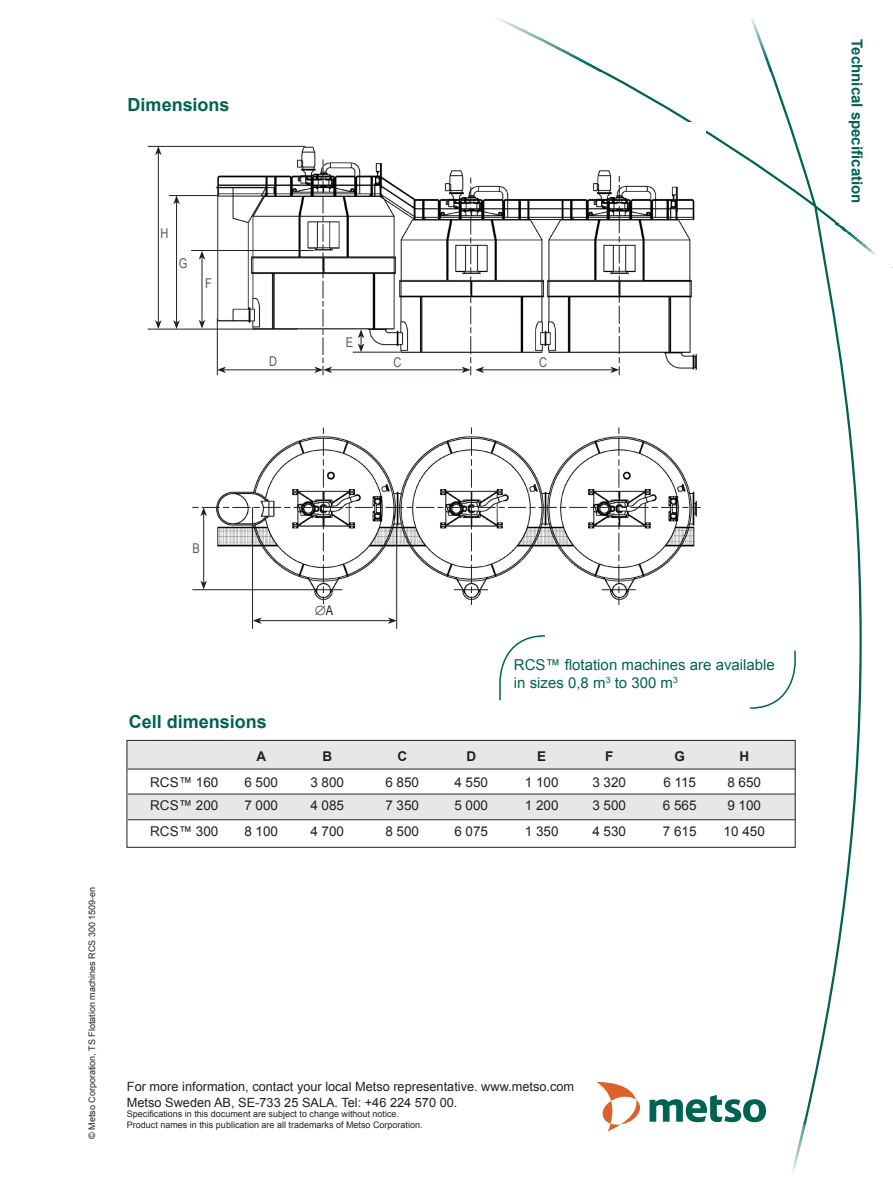
<style>
.page{position:relative;width:893px;height:1191px;background:#fff}
.page>*{position:absolute;margin:0;border:0;box-sizing:border-box;transform-origin:0 0}
.Paragraph_heading{font:700 18px "Arial";color:#006253}
.t1{font:15px/18px "Arial";color:#006253}
.t2{font:700 15px "Arial";color:#006253}
.Brötext{font:13.5px "Arial";color:#231f20}
.Rosa_rad{font:13.5px "Arial";color:#231f20}
.Brötext-2{font:700 13.5px "Arial";color:#231f20}
.Intro_lead_text{font:13.5px "Arial Narrow";color:#57585a}
.Brötext-3{font:13.5px "Arial Narrow";color:#231f20}
.t3{font:12.75px/15.3px "Arial";color:#231f20}
.t4{font:9px/10.8px "Arial";color:#231f20}
</style>
<div class="page">
<svg style="left:458px;top:71px;width:435px;height:1061px"></svg>
<img style="left:496px;top:18px;width:277px;height:53px">
<svg style="left:863px;top:258px;width:29px;height:24px"></svg>
<img style="left:857px;top:253px;width:35px;height:5px">
<img style="left:855px;top:251px;width:35px;height:2px">
<img style="left:853px;top:249px;width:35px;height:2px">
<img style="left:851px;top:248px;width:35px;height:2px">
<img style="left:849px;top:246px;width:35px;height:2px">
<img style="left:847px;top:244px;width:35px;height:2px">
<img style="left:845px;top:243px;width:35px;height:2px">
<img style="left:843px;top:241px;width:35px;height:2px">
<img style="left:841px;top:239px;width:35px;height:3px">
<img style="left:839px;top:237px;width:35px;height:3px">
<img style="left:837px;top:236px;width:35px;height:2px">
<img style="left:835px;top:234px;width:35px;height:3px">
<img style="left:833px;top:233px;width:35px;height:2px">
<img style="left:832px;top:231px;width:34px;height:2px">
<img style="left:830px;top:230px;width:34px;height:2px">
<img style="left:830px;top:228px;width:32px;height:2px">
<svg style="left:831px;top:214px;width:29px;height:15px"></svg>
<img style="left:770px;top:1121px;width:42px;height:52px">
<svg style="left:649px;top:1094px;width:117px;height:28px"></svg>
<svg style="left:596px;top:1082px;width:44px;height:49px"></svg>
<div style="left:128px;top:740px;width:667px;height:28px;background:#e6e7e9"></div>
<hr style="left:128px;top:768px;width:667px;height:1px;background:#231f20">
<hr style="left:128px;top:793px;width:667px;height:1px;background:#231f20">
<hr style="left:128px;top:819px;width:667px;height:1px;background:#231f20">
<div style="left:128px;top:795px;width:667px;height:24px;background:#e6e7e9"></div>
<svg style="left:749px;top:649px;width:47px;height:60px"></svg>
<svg style="left:498px;top:634px;width:48px;height:67px"></svg>
<img style="left:147px;top:122px;width:559px;height:502px">
<hr style="left:148px;top:146px;width:157px;height:1px;background:#231f20">
<hr style="left:148px;top:329px;width:149px;height:1px;background:#231f20">
<hr style="left:158px;top:153px;width:1px;height:169px;background:#231f20">
<svg style="left:155px;top:146px;width:7px;height:9px"></svg>
<svg style="left:155px;top:320px;width:7px;height:9px"></svg>
<hr style="left:169px;top:195px;width:50px;height:1px;background:#231f20">
<hr style="left:176px;top:202px;width:1px;height:120px;background:#231f20">
<svg style="left:173px;top:195px;width:7px;height:9px"></svg>
<svg style="left:173px;top:320px;width:7px;height:9px"></svg>
<hr style="left:191px;top:250px;width:123px;height:1px;background:#231f20">
<hr style="left:202px;top:257px;width:1px;height:65px;background:#231f20">
<svg style="left:199px;top:251px;width:6px;height:9px"></svg>
<svg style="left:199px;top:320px;width:6px;height:9px"></svg>
<hr style="left:217px;top:318px;width:1px;height:57px;background:#231f20">
<hr style="left:224px;top:369px;width:93px;height:1px;background:#231f20">
<svg style="left:217px;top:366px;width:9px;height:7px"></svg>
<hr style="left:330px;top:369px;width:134px;height:1px;background:#231f20">
<svg style="left:314px;top:159px;width:18px;height:216px"></svg>
<hr style="left:353px;top:352px;width:47px;height:1px;background:#231f20">
<svg style="left:358px;top:329px;width:6px;height:23px"></svg>
<hr style="left:482px;top:369px;width:131px;height:1px;background:#231f20">
<svg style="left:462px;top:177px;width:22px;height:198px"></svg>
<svg style="left:610px;top:176px;width:10px;height:199px"></svg>
<hr style="left:252px;top:507px;width:1px;height:122px;background:#231f20">
<hr style="left:396px;top:525px;width:1px;height:104px;background:#231f20">
<svg style="left:192px;top:427px;width:509px;height:197px"></svg>
<div style="left:127px;top:740px;width:668px;height:107px;border:1px solid #231f20"></div>
<p class="Paragraph_heading" style="left:128px;top:93px;width:104px">Dimensions</p>
<p class="Intro_lead_text" style="left:160px;top:223px;width:9px">H</p>
<p class="Intro_lead_text" style="left:179px;top:253px;width:10px">G</p>
<p class="Intro_lead_text" style="left:205px;top:273px;width:8px">F</p>
<p class="Intro_lead_text" style="left:346px;top:332px;width:9px">E</p>
<p class="Intro_lead_text" style="left:269px;top:351px;width:9px">D</p>
<p class="Intro_lead_text" style="left:394px;top:352px;width:9px">C</p>
<p class="Intro_lead_text" style="left:539px;top:352px;width:9px">C</p>
<p class="t4" style="left:87px;top:1138px;width:254px;rotate:-90deg">© Metso Corporation, TS Flotation machines RCS 300 1509-en</p>
<p class="Intro_lead_text" style="left:192px;top:538px;width:9px">B</p>
<p class="Brötext-3" style="left:315px;top:600px;width:20px">∅A</p>
<p class="t1" style="left:514px;top:656px;width:262px">RCS™ flotation machines are available in sizes 0,8 m<sup>3</sup> to 300 m<sup>3</sup></p>
<p class="Paragraph_heading" style="left:129px;top:709px;width:139px">Cell dimensions</p>
<p class="Brötext-2" style="left:257px;top:747px;width:11px">A</p>
<p class="Brötext-2" style="left:322px;top:747px;width:11px">B</p>
<p class="Brötext-2" style="left:397px;top:747px;width:11px">C</p>
<p class="Brötext-2" style="left:466px;top:747px;width:11px">D</p>
<p class="Brötext-2" style="left:537px;top:747px;width:11px">E</p>
<p class="Brötext-2" style="left:605px;top:747px;width:10px">F</p>
<p class="Brötext-2" style="left:674px;top:747px;width:12px">G</p>
<p class="Brötext-2" style="left:739px;top:747px;width:11px">H</p>
<p class="Rosa_rad" style="left:150px;top:773px;width:70px">RCS™ 160</p>
<p class="Rosa_rad" style="left:244px;top:773px;width:35px">6 500</p>
<p class="Rosa_rad" style="left:310px;top:773px;width:35px">3 800</p>
<p class="Rosa_rad" style="left:385px;top:773px;width:35px">6 850</p>
<p class="Rosa_rad" style="left:454px;top:773px;width:35px">4 550</p>
<p class="Rosa_rad" style="left:525px;top:773px;width:35px">1 100</p>
<p class="Rosa_rad" style="left:592px;top:773px;width:35px">3 320</p>
<p class="Rosa_rad" style="left:663px;top:773px;width:34px">6 115</p>
<p class="Rosa_rad" style="left:727px;top:773px;width:35px">8 650</p>
<p class="Brötext" style="left:150px;top:796px;width:70px">RCS™ 200</p>
<p class="Brötext" style="left:244px;top:796px;width:35px">7 000</p>
<p class="Brötext" style="left:310px;top:796px;width:35px">4 085</p>
<p class="Brötext" style="left:385px;top:796px;width:35px">7 350</p>
<p class="Brötext" style="left:454px;top:796px;width:35px">5 000</p>
<p class="Brötext" style="left:525px;top:796px;width:35px">1 200</p>
<p class="Brötext" style="left:592px;top:796px;width:35px">3 500</p>
<p class="Brötext" style="left:663px;top:796px;width:35px">6 565</p>
<p class="Brötext" style="left:727px;top:796px;width:35px">9 100</p>
<p class="Brötext" style="left:150px;top:822px;width:70px">RCS™ 300</p>
<p class="Brötext" style="left:244px;top:822px;width:35px">8 100</p>
<p class="Brötext" style="left:310px;top:822px;width:35px">4 700</p>
<p class="Brötext" style="left:385px;top:822px;width:35px">8 500</p>
<p class="Brötext" style="left:454px;top:822px;width:35px">6 075</p>
<p class="Brötext" style="left:525px;top:822px;width:35px">1 350</p>
<p class="Brötext" style="left:592px;top:822px;width:35px">4 530</p>
<p class="Brötext" style="left:663px;top:822px;width:35px">7 615</p>
<p class="Brötext" style="left:724px;top:822px;width:43px">10 450</p>
<h3 class="t3" style="left:127px;top:1079px;width:449px">For more information, contact your local Metso representative. www.metso.com<br>Metso Sweden AB, SE-733 25 SALA. Tel: +46 224 570 00.</h3>
<p class="t4" style="left:127px;top:1109px;width:297px">Specifications in this document are subject to change without notice.<br>Product names in this publication are all trademarks of Metso Corporation.</p>
<h2 class="t2" style="left:867px;top:39px;width:165px;rotate:90deg">Technical specification</h2>
</div>
